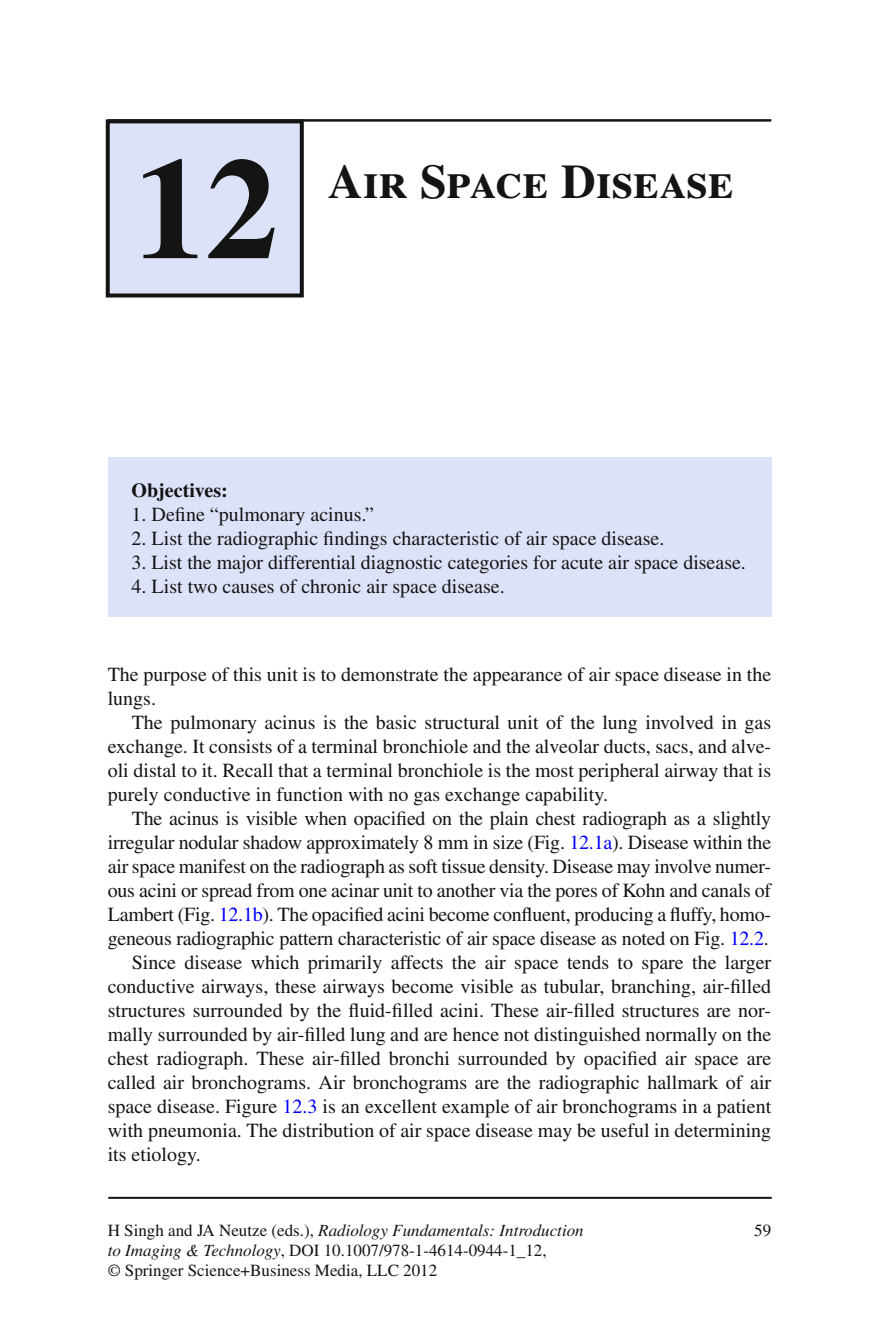
<style>
.page{position:relative;width:879px;height:1333px;background:#fff}
.page>*{position:absolute;margin:0;border:0;box-sizing:border-box;transform-origin:0 0}
.t1{font:700 144px "Times";color:#131413}
.t2{font:48px "Times Bold SC";color:#131413}
.t3{font:20px/24px "Times";color:#131413}
.t4{font:700 20px "Times";color:#131413}
.t5{font:17px/20px "Times";color:#131413}
.t6{font:italic 17px "Times";color:#131413}
.s1{color:#00f}
.s2{font-style:normal}
.s3{font-style:italic}
</style>
<div class="page">
<hr style="left:108px;top:1196px;width:664px;height:2px;background:#131413">
<div style="left:108px;top:121px;width:194px;height:174px;background:#dce3f8"></div>
<div style="left:106px;top:119px;width:198px;height:178px;border:4px solid #131413"></div>
<hr style="left:108px;top:119px;width:663px;height:2px;background:#131413">
<div style="left:108px;top:457px;width:663px;height:160px;background:#dce3f8"></div>
<h1 class="t1" style="left:134px;top:157px;width:145px">12</h1>
<h2 class="t2" style="left:328px;top:164px;width:408px">Air Space Disease</h2>
<p class="t4" style="left:132px;top:483px;width:98px">Objectives:</p>
<p class="t3" style="left:132px;top:504px;width:244px">1. Define “pulmonary acinus.”</p>
<p class="t3" style="left:132px;top:528px;width:534px">2. List the radiographic findings characteristic of air space disease.</p>
<p class="t3" style="left:132px;top:552px;width:616px">3. List the major differential diagnostic categories for acute air space disease.</p>
<p class="t3" style="left:132px;top:576px;width:375px">4. List two causes of chronic air space disease.</p>
<p class="t3" style="left:108px;top:664px;width:665px">The purpose of this unit is to demonstrate the appearance of air space disease in the lungs.</p>
<p class="t3" style="left:108px;top:712px;width:665px;text-align:justify;text-indent:24px">The pulmonary acinus is the basic structural unit of the lung involved in gas exchange. It consists of a terminal bronchiole and the alveolar ducts, sacs, and alve&shy;oli distal to it. Recall that a terminal bronchiole is the most peripheral airway that is purely conductive in function with no gas exchange capability.</p>
<p class="t3" style="left:132px;top:808px;width:641px">The acinus is visible when opacified on the plain chest radiograph as a slightly</p>
<p class="t3" style="left:108px;top:832px;width:665px">irregular nodular shadow approximately 8 mm in size (Fig. <span class="s1">12.1a</span> ). Disease within the</p>
<p class="t3" style="left:108px;top:856px;width:665px">air space manifest on the radiograph as soft tissue density. Disease may involve numer-</p>
<p class="t3" style="left:108px;top:880px;width:665px">ous acini or spread from one acinar unit to another via the pores of Kohn and canals of</p>
<p class="t3" style="left:108px;top:904px;width:665px">Lambert (Fig. <span class="s1">12.1b</span> ). The opacified acini become confluent, producing a fluffy, homo-</p>
<p class="t3" style="left:108px;top:928px;width:662px">geneous radiographic pattern characteristic of air space disease as noted on Fig. <span class="s1">12.2</span> .</p>
<p class="t3" style="left:132px;top:952px;width:641px">Since disease which primarily affects the air space tends to spare the larger</p>
<p class="t3" style="left:108px;top:976px;width:665px">conductive airways, these airways become visible as tubular, branching, air-filled</p>
<p class="t3" style="left:108px;top:1000px;width:665px">structures surrounded by the fluid-filled acini. These air-filled structures are nor-</p>
<p class="t3" style="left:108px;top:1024px;width:665px">mally surrounded by air-filled lung and are hence not distinguished normally on the</p>
<p class="t3" style="left:108px;top:1048px;width:665px">chest radiograph. These air-filled bronchi surrounded by opacified air space are</p>
<p class="t3" style="left:108px;top:1072px;width:665px">called air bronchograms. Air bronchograms are the radiographic hallmark of air</p>
<p class="t3" style="left:108px;top:1096px;width:665px">space disease. Figure <span class="s1">12.3</span> is an excellent example of air bronchograms in a patient</p>
<p class="t3" style="left:108px;top:1120px;width:665px">with pneumonia. The distribution of air space disease may be useful in determining</p>
<p class="t3" style="left:108px;top:1144px;width:95px">its etiology.</p>
<p class="t6" style="left:108px;top:1223px;width:477px"><span class="s2">H Singh and JA Neutze (eds.),</span> Radiology Fundamentals: Introduction</p>
<p class="t5" style="left:754px;top:1221px;width:18px">59</p>
<p class="t5" style="left:108px;top:1241px;width:440px"><span class="s3">to Imaging &amp; Technology</span>, DOI 10.1007/978-1-4614-0944-1_12, © Springer Science+Business Media, LLC 2012</p>
</div>
